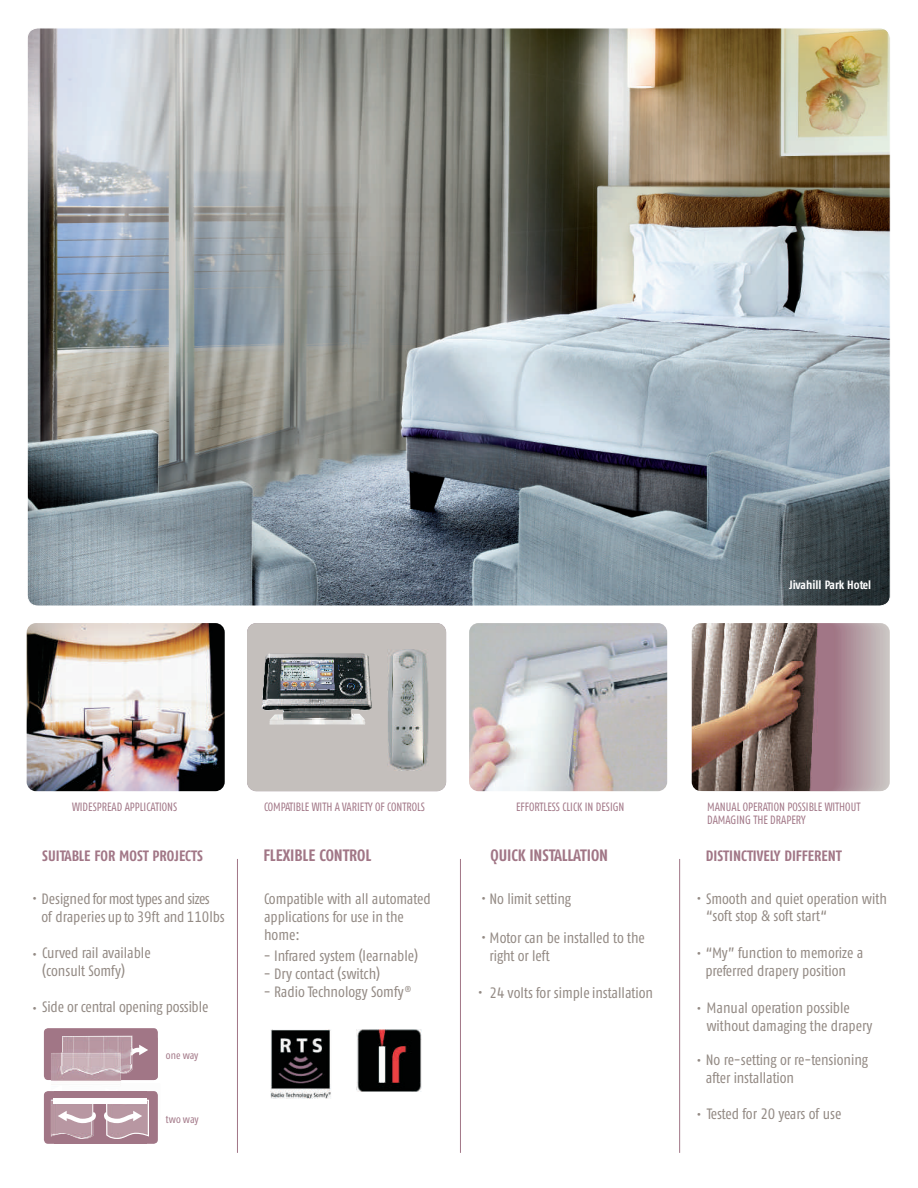
<style>
.page{position:relative;width:918px;height:1188px;background:#fff}
.page>*{position:absolute;margin:0;border:0;box-sizing:border-box;transform-origin:0 0}
.t1{font:16.5px "Fago Co Bold Tf";color:#a17686}
.t2{font:15px/18px "Fago Co Regular Tf";color:#938a84}
.t3{font:15px "Fago Co Bold Tf";color:#a17686}
.t4{font:12px "Fago Co Regular Tf";color:#a17686;scale:.95 1}
.t5{font:12px "Fago Co Bold Tf";color:#fff}
.t6{font:10.5px "Fago Co Regular Tf";letter-spacing:-.005em;color:#a17686}
</style>
<div class="page">
<div style="left:44px;top:1028px;width:114px;height:52px;background:#a17686;border-radius:4px"></div>
<div style="left:44px;top:1091px;width:114px;height:53px;background:#a17686;border-radius:4px"></div>
<svg style="left:50px;top:1035px;width:108px;height:109px"></svg>
<div style="left:53px;top:1098px;width:94px;height:5px;background:#fff"></div>
<img style="left:51px;top:1052px;width:70px;height:39px">
<img style="left:27px;top:28px;width:864px;height:578px">
<img style="left:26px;top:623px;width:199px;height:169px">
<svg style="left:469px;top:623px;width:199px;height:169px;background:#c7c4c6"></svg>
<div style="left:247px;top:623px;width:199px;height:168px;background:#c4bfbc;border-radius:9px"></div>
<svg style="left:691px;top:623px;width:199px;height:169px;background:#99817d"></svg>
<img style="left:387px;top:650px;width:42px;height:120px">
<img style="left:262px;top:653px;width:110px;height:71px">
<img style="left:271px;top:1029px;width:60px;height:69px">
<img style="left:357px;top:1029px;width:64px;height:63px">
<hr style="left:237px;top:859px;width:1px;height:294px;background:#a17686">
<hr style="left:460px;top:859px;width:1px;height:294px;background:#a17686">
<hr style="left:679px;top:859px;width:1px;height:294px;background:#a17686">
<p class="t5" style="left:789px;top:581px;width:84px">Jivahill Park Hotel</p>
<p class="t4" style="left:72px;top:803px;width:112px">WIDESPREAD APPLICATIONS</p>
<p class="t3" style="left:42px;top:851px;width:162px">SUITABLE FOR MOST PROJECTS</p>
<p class="t2" style="left:41px;top:892px;width:185px;text-indent:-9px">• Designed for most types and sizes<br>of draperies up to 39ft and 110lbs</p>
<p class="t2" style="left:42px;top:946px;width:110px;text-indent:-10px">• Curved rail available (consult Somfy)</p>
<p class="t2" style="left:32px;top:1000px;width:178px">• Side or central opening possible</p>
<p class="t6" style="left:166px;top:1052px;width:34px">one way</p>
<p class="t6" style="left:166px;top:1115px;width:34px">two way</p>
<p class="t4" style="left:264px;top:803px;width:171px">COMPATIBLE WITH A VARIETY OF CONTROLS</p>
<p class="t4" style="left:516px;top:803px;width:116px">EFFORTLESS CLICK IN DESIGN</p>
<p class="t4" style="left:707px;top:803px;width:163px">MANUAL OPERATION POSSIBLE WITHOUT</p>
<p class="t4" style="left:707px;top:815px;width:105px">DAMAGING THE DRAPERY</p>
<p class="t1" style="left:263px;top:850px;width:109px">FLEXIBLE CONTROL</p>
<p class="t3" style="left:706px;top:851px;width:137px">DISTINCTIVELY DIFFERENT</p>
<p class="t1" style="left:491px;top:850px;width:119px">QUICK INSTALLATION</p>
<p class="t2" style="left:481px;top:892px;width:92px">• No limit setting</p>
<p class="t2" style="left:490px;top:931px;width:157px;text-indent:-8px">• Motor can be installed to the right or left</p>
<p class="t2" style="left:478px;top:985px;width:177px">• 24 volts for simple installation</p>
<p class="t2" style="left:264px;top:892px;width:168px">Compatible with all automated applications for use in the home:</p>
<p class="t2" style="left:264px;top:948px;width:156px">- Infrared system (learnable)</p>
<p class="t2" style="left:264px;top:966px;width:118px">- Dry contact (switch)</p>
<p class="t2" style="left:264px;top:984px;width:149px">- Radio Technology Somfy<sup>®</sup></p>
<p class="t2" style="left:706px;top:892px;width:182px;line-height:16.5px;text-indent:-10px">• Smooth and quiet operation with “soft stop &amp; soft start“</p>
<p class="t2" style="left:696px;top:945px;width:168px;text-align:center">• “My” function to memorize a preferred drapery position</p>
<p class="t2" style="left:706px;top:1000px;width:168px;text-indent:-10px">• Manual operation possible without damaging the drapery</p>
<p class="t2" style="left:706px;top:1053px;width:164px;text-indent:-9px">• No re-setting or re-tensioning after installation</p>
<p class="t2" style="left:696px;top:1107px;width:146px">• Tested for 20 years of use</p>
</div>
